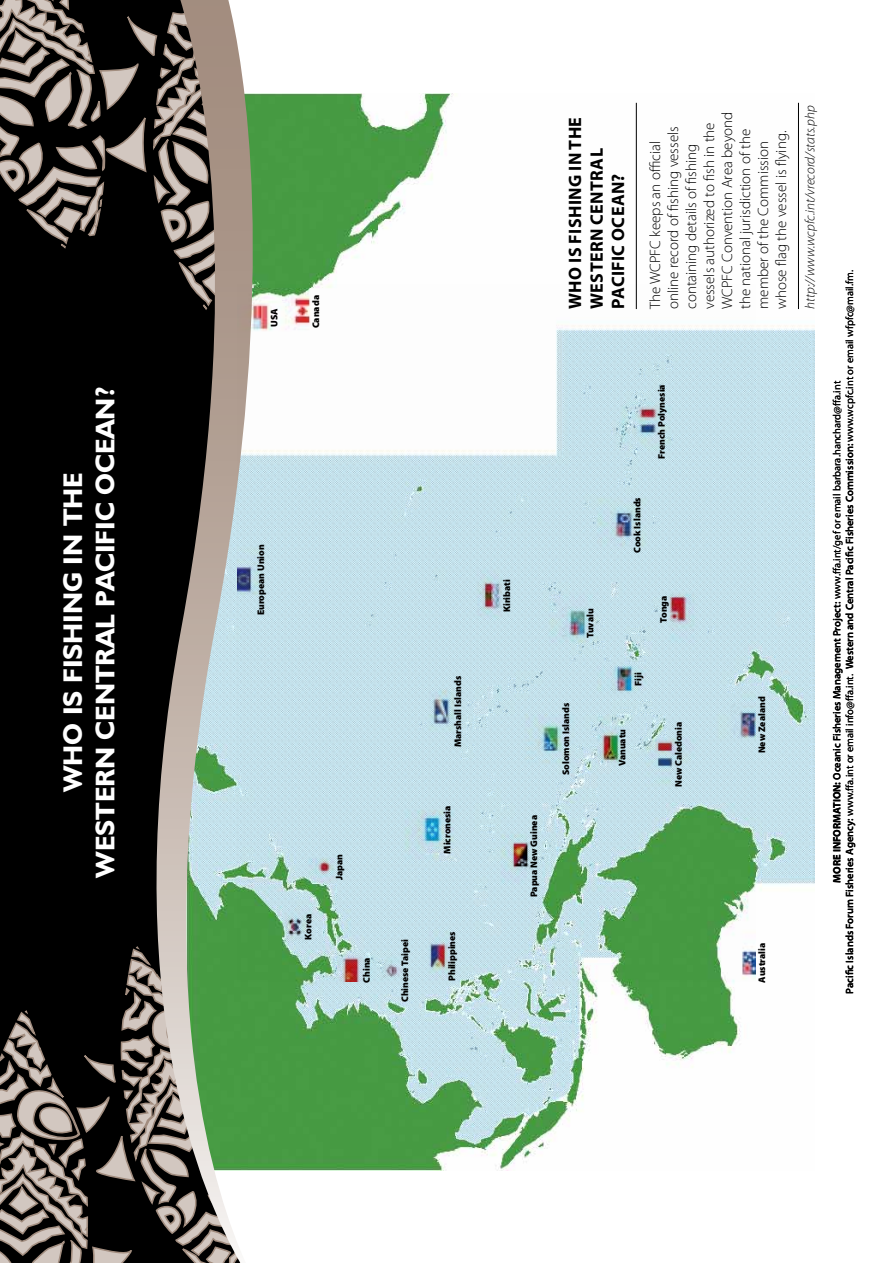
<style>
.page{position:relative;width:893px;height:1263px;background:#fff}
.page>*{position:absolute;margin:0;border:0;box-sizing:border-box;transform-origin:0 0}
.t1{font:700 27px/32.4px "Humanist 521 BT";color:#fff;text-align:center}
.t2{font:700 18px/21.6px "Myriad Pro";letter-spacing:.02em;color:#000}
.t3{font:300 15px/18px "Myriad Pro";color:#000}
.t4{font:italic 300 13.5px "Myriad Pro";color:#000}
.t5{font:600 10.5px/12.6px "Myriad Pro";color:#000;text-align:center}
.t6{font:10.5px "Myriad Pro";color:#000}
.t7{font:900 9.6px "Myriad Pro";color:#000}
.s1{font-weight:700}
.s2{font-weight:400}
</style>
<div class="page">
<img style="left:293px;top:94px;width:522px;height:1076px">
<div style="left:0;top:93px;width:293px;height:1078px;background:#000"></div>
<svg style="left:0;top:945px;width:113px;height:318px;background:#3f3a37"></svg>
<svg style="left:0;top:0;width:113px;height:315px;background:#413d39"></svg>
<svg style="left:113px;top:0;width:168px;height:1263px;background:#5d6656"></svg>
<img style="left:238px;top:285px;width:517px;height:697px">
<hr style="left:798px;top:103px;width:1px;height:206px;background:#000">
<hr style="left:636px;top:103px;width:1px;height:206px;background:#000">
<h1 class="t1" style="left:56px;top:878px;width:493px;rotate:-90deg">Who is fishing in the<br>Western Central Pacific Ocean?</h1>
<p class="t7" style="left:269px;top:327px;width:20px;rotate:-90deg">USA</p>
<p class="t7" style="left:310px;top:328px;width:35px;rotate:-90deg">Canada</p>
<p class="t7" style="left:255px;top:615px;width:72px;rotate:-90deg">European Union</p>
<p class="t7" style="left:303px;top:940px;width:27px;rotate:-90deg">Korea</p>
<p class="t7" style="left:334px;top:880px;width:28px;rotate:-90deg">Japan</p>
<p class="t7" style="left:361px;top:983px;width:27px;rotate:-90deg">China</p>
<p class="t7" style="left:399px;top:1002px;width:64px;rotate:-90deg">Chinese Taipei</p>
<p class="t7" style="left:453px;top:747px;width:73px;rotate:-90deg">Marshall Islands</p>
<p class="t7" style="left:442px;top:854px;width:50px;rotate:-90deg">Micronesia</p>
<p class="t7" style="left:446px;top:981px;width:51px;rotate:-90deg">Philippines</p>
<p class="t7" style="left:501px;top:612px;width:35px;rotate:-90deg">Kiribati</p>
<p class="t7" style="left:529px;top:897px;width:84px;rotate:-90deg">Papua New Guinea</p>
<h2 class="t2" style="left:564px;top:309px;width:193px;rotate:-90deg">Who is fishing in the<br>Western Central<br>Pacific Ocean?</h2>
<p class="t3" style="left:647px;top:309px;width:199px;rotate:-90deg">The WCPFC keeps an official online record of fishing vessels containing details of fishing vessels authorized to fish in the<br>WCPFC Convention Area beyond the national jurisdiction of the member of the Commission whose flag the vessel is flying.</p>
<p class="t4" style="left:803px;top:309px;width:205px;rotate:-90deg">http://www.wcpfc.int/vrecord/stats.php</p>
<p class="t7" style="left:585px;top:638px;width:31px;rotate:-90deg">Tuvalu</p>
<p class="t7" style="left:560px;top:775px;width:74px;rotate:-90deg">Solomon Islands</p>
<p class="t7" style="left:632px;top:553px;width:57px;rotate:-90deg">Cook Islands</p>
<p class="t7" style="left:656px;top:459px;width:76px;rotate:-90deg">French Polynesia</p>
<p class="t7" style="left:658px;top:623px;width:29px;rotate:-90deg">Tonga</p>
<p class="t7" style="left:633px;top:686px;width:15px;rotate:-90deg">Fiji</p>
<p class="t7" style="left:617px;top:766px;width:39px;rotate:-90deg">Vanuatu</p>
<p class="t7" style="left:673px;top:787px;width:67px;rotate:-90deg">New Caledonia</p>
<p class="t7" style="left:756px;top:753px;width:58px;rotate:-90deg">New Zealand</p>
<p class="t7" style="left:756px;top:983px;width:41px;rotate:-90deg">Australia</p>
<p class="t5" style="left:830px;top:994px;width:725px;rotate:-90deg"><span class="s1">MORE INFORMATION:</span> Oceanic Fisheries Management Project: <span class="s2">www.ffa.int/gef or email barbara.hanchard@ffa.int<br></span>Pacific Islands Forum Fisheries Agency: <span class="s2">www.ffa.int or email info@ffa.int.</span> Western and Central Pacific Fisheries Commission: <span class="s2">www.wcpfc.int or email wfpfc@mail.fm.</span></p>
<p class="t6" style="left:831px;top:406px;width:8px;rotate:-90deg">f</p>
<p class="t6" style="left:831px;top:574px;width:8px;rotate:-90deg">f</p>
<p class="t6" style="left:843px;top:701px;width:8px;rotate:-90deg">f</p>
<p class="t6" style="left:843px;top:791px;width:8px;rotate:-90deg">f</p>
</div>
